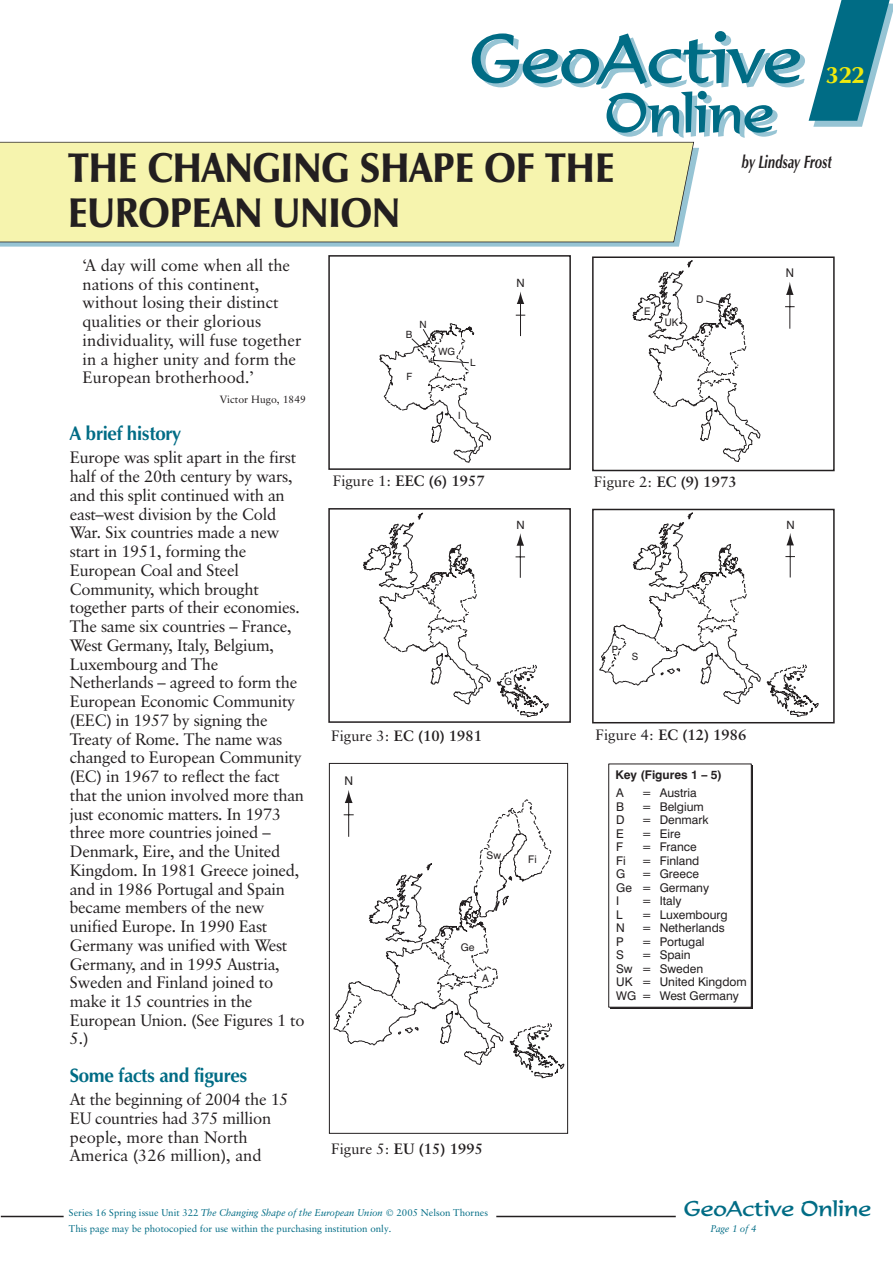
<style>
.page{position:relative;width:893px;height:1263px;background:#fff}
.page>*{position:absolute;margin:0;border:0;box-sizing:border-box;transform-origin:0 0}
.t1{font:67.5px "Formal 436 BT";letter-spacing:-.01em;color:#006c85;scale:1.05 1}
.t2{font:54px "Formal 436 BT";letter-spacing:-.01em;color:#006c85;scale:1.05 1}
.t3{font:900 42px/45px "Zapf Humanist 601 BT";color:#231f20;scale:.9 1}
.t4{font:700 24px "Zapf Humanist 601 BT";color:#efe90e}
.t5{font:21px "Formal 436 BT";color:#006c85;scale:1.1 1}
.t6{font:700 19.5px "Zapf Humanist 601 BT";letter-spacing:-.015em;color:#006c85;scale:.95 1}
.t7{font:italic 700 18px "Zapf Humanist 601 BT";color:#231f20;scale:.72 1}
.t8{font:16.5px/18.8px "Classical Garamond BT";letter-spacing:-.015em;color:#231f20}
.t9{font:700 15px "Classical Garamond BT";color:#231f20}
.t10{font:12px/13.5px "Swiss 721 BT";color:#231f20}
.t11{font:700 12px "Swiss 721 BT";color:#231f20}
.t12{font:12px "Swiss 721 BT";color:#231f20;scale:.95 1}
.t13{font:11.4px "Swiss 721 BT";color:#231f20}
.t14{font:10.5px "Classical Garamond BT";color:#231f20}
.t15{font:10.5px "Swiss 721 BT";color:#231f20}
.t16{font:10.5px "Swiss 721 BT";color:#231f20;scale:.95 1}
.t17{font:10.05px "Swiss 721 BT";color:#231f20}
.t18{font:9.75px "Classical Garamond BT";color:#006c85}
.t19{font:italic 9.75px "Classical Garamond BT";color:#006c85}
.s1{font-weight:400}
.s2{font-style:italic}
</style>
<div class="page">
<hr style="left:1px;top:1216px;width:63px;height:1px;background:#231f20">
<hr style="left:496px;top:1216px;width:179px;height:1px;background:#231f20">
<svg style="left:808px;top:0;width:84px;height:127px"></svg>
<svg style="left:0;top:148px;width:699px;height:99px;fill:#96c4d4"></svg>
<div style="left:0;top:142px;width:694px;height:100px;background:#f6f4ae"></div>
<hr style="left:520px;top:301px;width:1px;height:35px;background:#231f20">
<svg style="left:516px;top:291px;width:8px;height:13px"></svg>
<svg style="left:379px;top:323px;width:112px;height:140px"></svg>
<div style="left:328px;top:255px;width:243px;height:215px;border:2px solid #231f20"></div>
<svg style="left:363px;top:512px;width:186px;height:205px"></svg>
<div style="left:328px;top:508px;width:243px;height:215px;border:2px solid #231f20"></div>
<hr style="left:789px;top:292px;width:1px;height:37px;background:#231f20">
<svg style="left:786px;top:282px;width:7px;height:13px"></svg>
<svg style="left:632px;top:260px;width:128px;height:202px"></svg>
<div style="left:592px;top:256px;width:242px;height:215px;border:2px solid #231f20"></div>
<svg style="left:599px;top:512px;width:219px;height:205px"></svg>
<div style="left:592px;top:509px;width:242px;height:214px;border:2px solid #231f20"></div>
<div style="left:608px;top:764px;width:143px;height:244px;background:#fff;border:1px solid #231f20"></div>
<svg style="left:333px;top:790px;width:231px;height:289px"></svg>
<div style="left:329px;top:763px;width:239px;height:371px;border:1px solid #231f20"></div>
<h1 class="t1" style="left:469px;top:30px;width:318px">GeoActive</h1>
<h2 class="t2" style="left:604px;top:90px;width:163px">Online</h2>
<h3 class="t4" style="left:825px;top:66px;width:40px">322</h3>
<h3 class="t3" style="left:68px;top:151px;width:608px">THE CHANGING SHAPE OF THE<br>EUROPEAN UNION</h3>
<p class="t7" style="left:741px;top:154px;width:127px">by Lindsay Frost</p>
<p class="t8" style="left:83px;top:257px;width:220px">‘A day will come when all the nations of this continent, without losing their distinct qualities or their glorious individuality, will fuse together in a higher unity and form the<br>European brotherhood.’</p>
<p class="t14" style="left:220px;top:395px;width:88px">Victor Hugo, 1849</p>
<p class="t6" style="left:70px;top:426px;width:118px">A brief history</p>
<p class="t8" style="left:70px;top:450px;width:236px">Europe was split apart in the first half of the 20th century by wars, and this split continued with an east–west division by the Cold<br>War. Six countries made a new start in 1951, forming the<br>European Coal and Steel<br>Community, which brought together parts of their economies.<br>The same six countries – France,<br>West Germany, Italy, Belgium,<br>Luxembourg and The<br>Netherlands – agreed to form the<br>European Economic Community (EEC) in 1957 by signing the<br>Treaty of Rome. The name was changed to European Community (EC) in 1967 to reflect the fact that the union involved more than just economic matters. In 1973 three more countries joined –<br>Denmark, Eire, and the United<br>Kingdom. In 1981 Greece joined, and in 1986 Portugal and Spain became members of the new unified Europe. In 1990 East<br>Germany was unified with West<br>Germany, and in 1995 Austria,<br>Sweden and Finland joined to make it 15 countries in the<br>European Union. (See Figures 1 to<br>5.)</p>
<p class="t6" style="left:70px;top:1068px;width:189px">Some facts and figures</p>
<p class="t8" style="left:70px;top:1091px;width:220px">At the beginning of 2004 the 15<br>EU countries had 375 million people, more than North<br>America (326 million), and</p>
<p class="t17" style="left:406px;top:330px;width:8px">B</p>
<p class="t17" style="left:419px;top:320px;width:9px">N</p>
<p class="t17" style="left:406px;top:373px;width:7px">F</p>
<p class="t17" style="left:438px;top:348px;width:18px">WG</p>
<p class="t17" style="left:470px;top:358px;width:7px">L</p>
<p class="t17" style="left:458px;top:411px;width:4px">I</p>
<p class="t13" style="left:516px;top:279px;width:10px">N</p>
<p class="t16" style="left:644px;top:307px;width:8px">E</p>
<p class="t16" style="left:664px;top:318px;width:16px">UK</p>
<p class="t16" style="left:696px;top:295px;width:9px">D</p>
<p class="t9" style="left:333px;top:474px;width:153px"><span class="s1">Figure 1:</span> EEC (6) 1957</p>
<p class="t9" style="left:594px;top:475px;width:144px"><span class="s1">Figure 2:</span> EC (9) 1973</p>
<p class="t13" style="left:516px;top:520px;width:10px">N</p>
<p class="t9" style="left:331px;top:729px;width:153px"><span class="s1">Figure 3:</span> EC (10) 1981</p>
<p class="t10" style="left:344px;top:775px;width:10px">N</p>
<p class="t17" style="left:504px;top:678px;width:9px">G</p>
<p class="t15" style="left:486px;top:851px;width:16px">Sw</p>
<p class="t15" style="left:528px;top:855px;width:10px">Fi</p>
<p class="t15" style="left:461px;top:943px;width:15px">Ge</p>
<p class="t15" style="left:482px;top:974px;width:8px">A</p>
<p class="t9" style="left:331px;top:1143px;width:153px"><span class="s1">Figure 5:</span> EU (15) 1995</p>
<p class="t17" style="left:611px;top:645px;width:8px">P</p>
<p class="t17" style="left:632px;top:653px;width:8px">S</p>
<p class="t9" style="left:595px;top:728px;width:153px"><span class="s1">Figure 4:</span> EC (12) 1986</p>
<p class="t11" style="left:615px;top:770px;width:108px">Key (Figures 1 – 5)</p>
<p class="t10" style="left:616px;top:787px;width:9px">A</p>
<p class="t10" style="left:641px;top:787px;width:56px">= Austria</p>
<p class="t10" style="left:616px;top:801px;width:9px">B</p>
<p class="t10" style="left:641px;top:801px;width:64px">= Belgium</p>
<p class="t10" style="left:616px;top:814px;width:10px">D</p>
<p class="t10" style="left:641px;top:814px;width:68px">= Denmark</p>
<p class="t10" style="left:616px;top:828px;width:9px">E</p>
<p class="t10" style="left:641px;top:828px;width:40px">= Eire</p>
<p class="t10" style="left:616px;top:841px;width:8px">F</p>
<p class="t10" style="left:641px;top:841px;width:56px">= France</p>
<p class="t10" style="left:616px;top:855px;width:11px">Fi</p>
<p class="t10" style="left:641px;top:855px;width:59px">= Finland</p>
<p class="t10" style="left:616px;top:868px;width:11px">G</p>
<p class="t10" style="left:616px;top:868px;width:94px;text-indent:26px">= Greece<br>Ge = Germany<br>I</p>
<p class="t10" style="left:641px;top:895px;width:41px">= Italy</p>
<p class="t10" style="left:616px;top:909px;width:8px">L</p>
<p class="t10" style="left:641px;top:909px;width:87px">= Luxembourg</p>
<p class="t10" style="left:616px;top:922px;width:10px">N</p>
<p class="t10" style="left:641px;top:922px;width:85px">= Netherlands</p>
<p class="t10" style="left:616px;top:936px;width:9px">P</p>
<p class="t10" style="left:641px;top:936px;width:64px">= Portugal</p>
<p class="t10" style="left:616px;top:949px;width:9px">S</p>
<p class="t10" style="left:616px;top:949px;width:132px;text-indent:26px">= Spain<br>Sw = Sweden<br>UK = United Kingdom<br>WG = West Germany</p>
<p class="t12" style="left:786px;top:268px;width:10px">N</p>
<p class="t13" style="left:786px;top:520px;width:10px">N</p>
<p class="t18" style="left:69px;top:1208px;width:420px">Series 16 Spring issue Unit 322 <span class="s2">The Changing Shape of the European Union</span> © 2005 Nelson Thornes</p>
<p class="t5" style="left:683px;top:1200px;width:172px">GeoActive Online</p>
<p class="t18" style="left:69px;top:1225px;width:324px">This page may be photocopied for use within the purchasing institution only.</p>
<p class="t19" style="left:710px;top:1225px;width:48px">Page 1 of 4</p>
</div>
